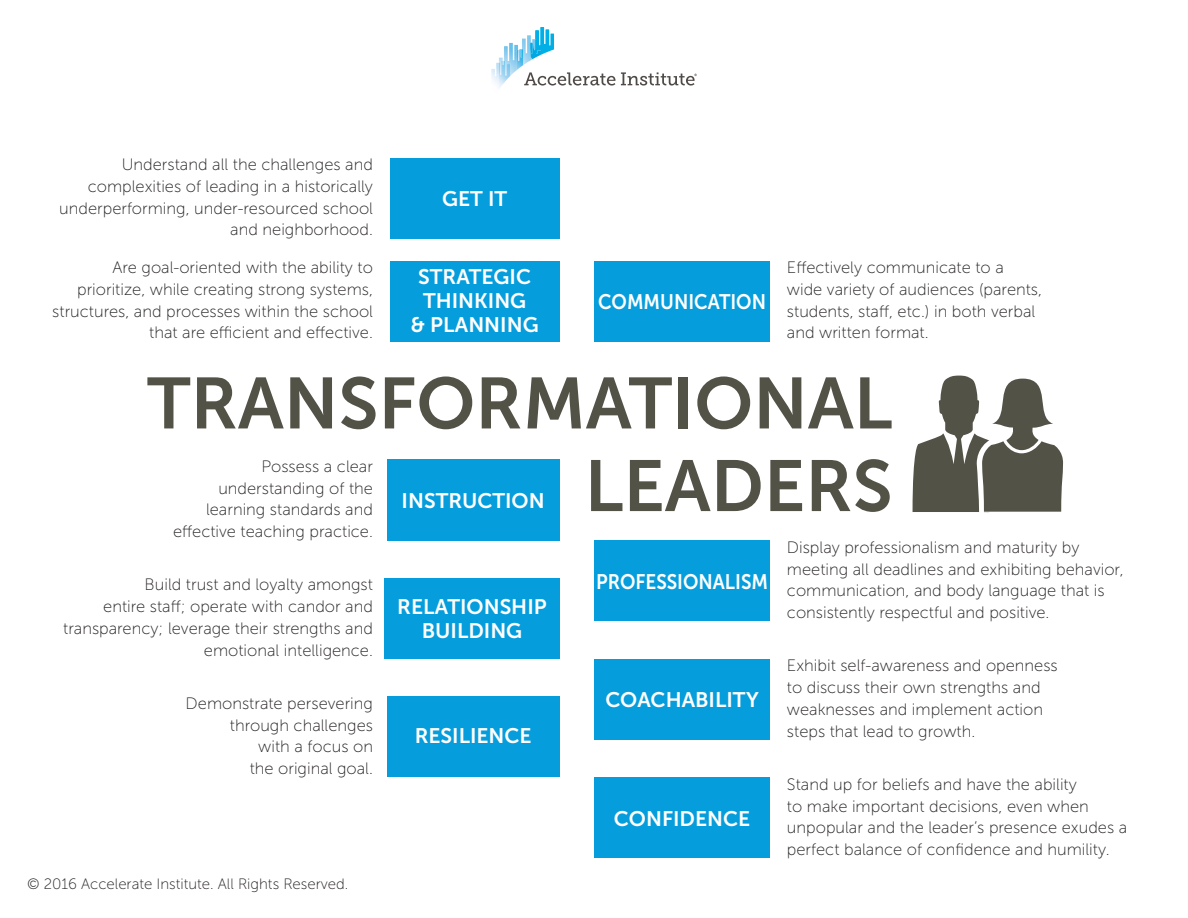
<style>
.page{position:relative;width:1188px;height:918px;background:#fff}
.page>*{position:absolute;margin:0;border:0;box-sizing:border-box;transform-origin:0 0}
.t1{font:72px "Museo Sans 700";color:#535247}
.t2{font:21px/24px "Museo Sans 700";color:#fff;text-align:center}
.t3{font:21px "Museo Sans 700";color:#fff;scale:.9 1}
.t4{font:16.5px/21.8px "Museo Sans 100";color:#231f20;text-align:right}
.t5{font:15px "Museo Sans 100";color:#231f20}
</style>
<div class="page">
<svg style="left:491px;top:27px;width:206px;height:61px"></svg>
<div style="left:390px;top:261px;width:170px;height:81px;background:#069ddc"></div>
<div style="left:390px;top:158px;width:170px;height:81px;background:#069ddc"></div>
<div style="left:387px;top:459px;width:173px;height:81px;background:#069ddc"></div>
<div style="left:384px;top:578px;width:176px;height:81px;background:#069ddc"></div>
<div style="left:387px;top:696px;width:173px;height:81px;background:#069ddc"></div>
<div style="left:594px;top:261px;width:176px;height:81px;background:#069ddc"></div>
<div style="left:594px;top:540px;width:176px;height:81px;background:#069ddc"></div>
<div style="left:594px;top:659px;width:176px;height:81px;background:#069ddc"></div>
<div style="left:594px;top:777px;width:176px;height:81px;background:#069ddc"></div>
<svg style="left:913px;top:376px;width:150px;height:136px"></svg>
<p class="t4" style="left:59px;top:154px;width:315px">Understand all the challenges and complexities of leading in a historically underperforming, under-resourced school and neighborhood.</p>
<p class="t4" style="left:52px;top:257px;width:322px">Are goal-oriented with the ability to prioritize, while creating strong systems, structures, and processes within the school that are efficient and effective.</p>
<p class="t2" style="left:442px;top:187px;width:66px">GET IT</p>
<p class="t2" style="left:411px;top:265px;width:129px">STRATEGIC<br>THINKING<br>&amp; PLANNING</p>
<p class="t3" style="left:598px;top:290px;width:188px">COMMUNICATION</p>
<p class="t4" style="left:787px;top:257px;width:257px;text-align:left">Effectively communicate to a wide variety of audiences (parents, students, staff, etc.) in both verbal and written format.</p>
<p class="t1" style="left:147px;top:364px;width:747px">TRANSFORMATIONAL</p>
<p class="t1" style="left:585px;top:446px;width:309px">LEADERS</p>
<p class="t4" style="left:173px;top:455px;width:201px">Possess a clear understanding of the learning standards and effective teaching practice.</p>
<p class="t2" style="left:402px;top:489px;width:145px">INSTRUCTION</p>
<p class="t4" style="left:787px;top:536px;width:338px;text-align:left">Display professionalism and maturity by meeting all deadlines and exhibiting behavior, communication, and body language that is consistently respectful and positive.</p>
<p class="t3" style="left:596px;top:570px;width:193px">PROFESSIONALISM</p>
<p class="t4" style="left:63px;top:574px;width:311px">Build trust and loyalty amongst<br>entire staff; operate with candor and transparency; leverage their strengths and emotional intelligence.</p>
<p class="t4" style="left:186px;top:692px;width:189px">Demonstrate persevering through challenges<br>with a focus on<br>the original goal.</p>
<p class="t2" style="left:397px;top:594px;width:151px">RELATIONSHIP<br>BUILDING</p>
<p class="t4" style="left:787px;top:655px;width:272px;text-align:left">Exhibit self-awareness and openness to discuss their own strengths and weaknesses and implement action steps that lead to growth.</p>
<p class="t2" style="left:605px;top:688px;width:155px">COACHABILITY</p>
<p class="t2" style="left:415px;top:724px;width:118px">RESILIENCE</p>
<p class="t4" style="left:787px;top:773px;width:342px;text-align:left">Stand up for beliefs and have the ability<br>to make important decisions, even when unpopular and the leader’s presence exudes a perfect balance of confidence and humility.</p>
<p class="t2" style="left:614px;top:806px;width:138px">CONFIDENCE</p>
<p class="t5" style="left:27px;top:876px;width:323px">© 2016 Accelerate Institute. All Rights Reserved.</p>
</div>
